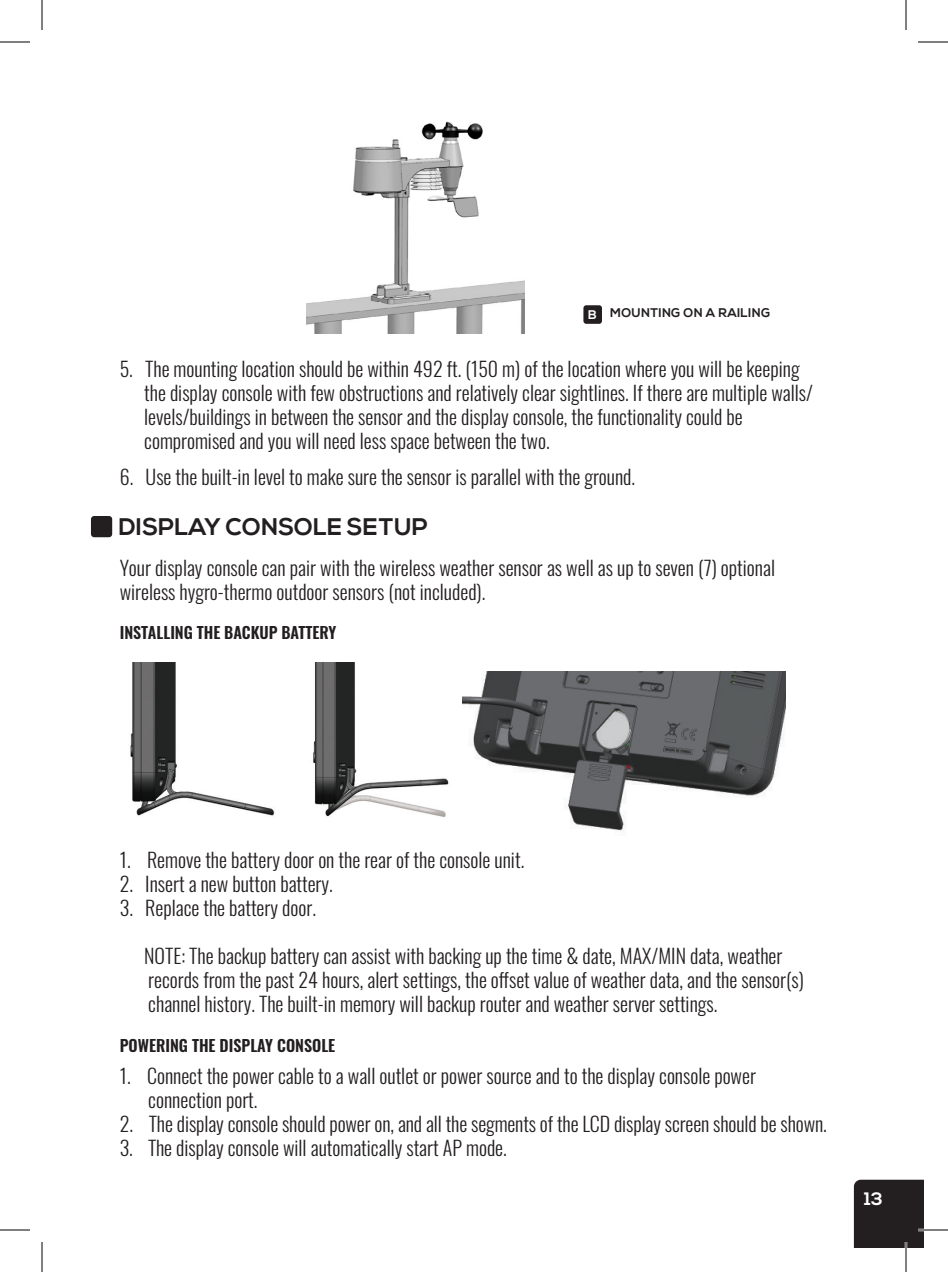
<style>
.page{position:relative;width:948px;height:1272px;background:#fff}
.page>*{position:absolute;margin:0;border:0;box-sizing:border-box;transform-origin:0 0}
.t1{font:700 24px "Nexa";color:#231f20}
.t2{font:300 20px/24px "Oswald";color:#231f20}
.t3{font:19.2px "Arial";color:#231f20}
.t4{font:700 18px "Nexa";color:#fff}
.t5{font:600 16px "Oswald";color:#231f20}
.t6{font:700 12.6px "Nexa";letter-spacing:.025em;color:#231f20}
.t7{font:700 12.6px "Nexa";color:#fff}
</style>
<div class="page">
<div style="left:854px;top:1180px;width:70px;height:68px;background:#231f20"></div>
<div style="left:91px;top:516px;width:21px;height:21px;background:#231f20;border-radius:3px"></div>
<img style="left:307px;top:121px;width:217px;height:213px">
<img style="left:313px;top:662px;width:136px;height:155px">
<img style="left:130px;top:662px;width:145px;height:154px">
<img style="left:462px;top:672px;width:323px;height:159px">
<div style="left:583px;top:305px;width:19px;height:19px;background:#231f20;border-radius:3px"></div>
<hr style="left:918px;top:1229px;width:30px;height:2px;background:#fff">
<hr style="left:905px;top:1242px;width:2px;height:30px;background:#fff">
<hr style="left:0;top:42px;width:30px;height:1px;background:#000">
<hr style="left:918px;top:42px;width:30px;height:1px;background:#000">
<hr style="left:0;top:1230px;width:30px;height:1px;background:#000">
<hr style="left:918px;top:1230px;width:30px;height:1px;background:#000">
<hr style="left:42px;top:0;width:1px;height:30px;background:#000">
<hr style="left:42px;top:1242px;width:1px;height:30px;background:#000">
<hr style="left:906px;top:0;width:1px;height:30px;background:#000">
<hr style="left:906px;top:1242px;width:1px;height:30px;background:#000">
<p class="t7" style="left:588px;top:308px;width:10px">B</p>
<p class="t6" style="left:610px;top:306px;width:162px">MOUNTING ON A RAILING</p>
<p class="t3" style="left:307px;top:345px;width:219px">B . Mounting on the railing</p>
<p class="t2" style="left:120px;top:355px;width:681px">5. The mounting location should be within 492 ft. (150 m) of the location where you will be keeping</p>
<p class="t2" style="left:144px;top:379px;width:670px">the display console with few obstructions and relatively clear sightlines. If there are multiple walls/</p>
<p class="t2" style="left:144px;top:403px;width:600px">levels/buildings in between the sensor and the display console, the functionality could be</p>
<p class="t2" style="left:144px;top:427px;width:407px">compromised and you will need less space between the two.</p>
<p class="t2" style="left:120px;top:463px;width:517px">6. Use the built-in level to make sure the sensor is parallel with the ground.</p>
<p class="t1" style="left:119px;top:513px;width:311px">DISPLAY CONSOLE SETUP</p>
<p class="t2" style="left:120px;top:554px;width:657px">Your display console can pair with the wireless weather sensor as well as up to seven (7) optional wireless hygro-thermo outdoor sensors (not included).</p>
<p class="t5" style="left:120px;top:624px;width:218px">INSTALLING THE BACKUP BATTERY</p>
<p class="t2" style="left:120px;top:846px;width:406px">1. Remove the battery door on the rear of the console unit.</p>
<p class="t2" style="left:120px;top:870px;width:215px">2. Insert a new button battery.</p>
<p class="t2" style="left:120px;top:894px;width:198px">3. Replace the battery door.</p>
<p class="t2" style="left:144px;top:942px;width:640px">NOTE: The backup battery can assist with backing up the time &amp; date, MAX/MIN data, weather</p>
<p class="t2" style="left:148px;top:966px;width:657px">records from the past 24 hours, alert settings, the offset value of weather data, and the sensor(s)</p>
<p class="t2" style="left:148px;top:990px;width:571px">channel history. The built-in memory will backup router and weather server settings.</p>
<p class="t5" style="left:120px;top:1037px;width:217px">POWERING THE DISPLAY CONSOLE</p>
<p class="t2" style="left:120px;top:1062px;width:638px">1. Connect the power cable to a wall outlet or power source and to the display console power</p>
<p class="t2" style="left:148px;top:1086px;width:111px">connection port.</p>
<p class="t2" style="left:120px;top:1110px;width:709px">2. The display console should power on, and all the segments of the LCD display screen should be shown.</p>
<p class="t2" style="left:120px;top:1134px;width:389px">3. The display console will automatically start AP mode.</p>
<p class="t4" style="left:864px;top:1188px;width:20px">13</p>
</div>
